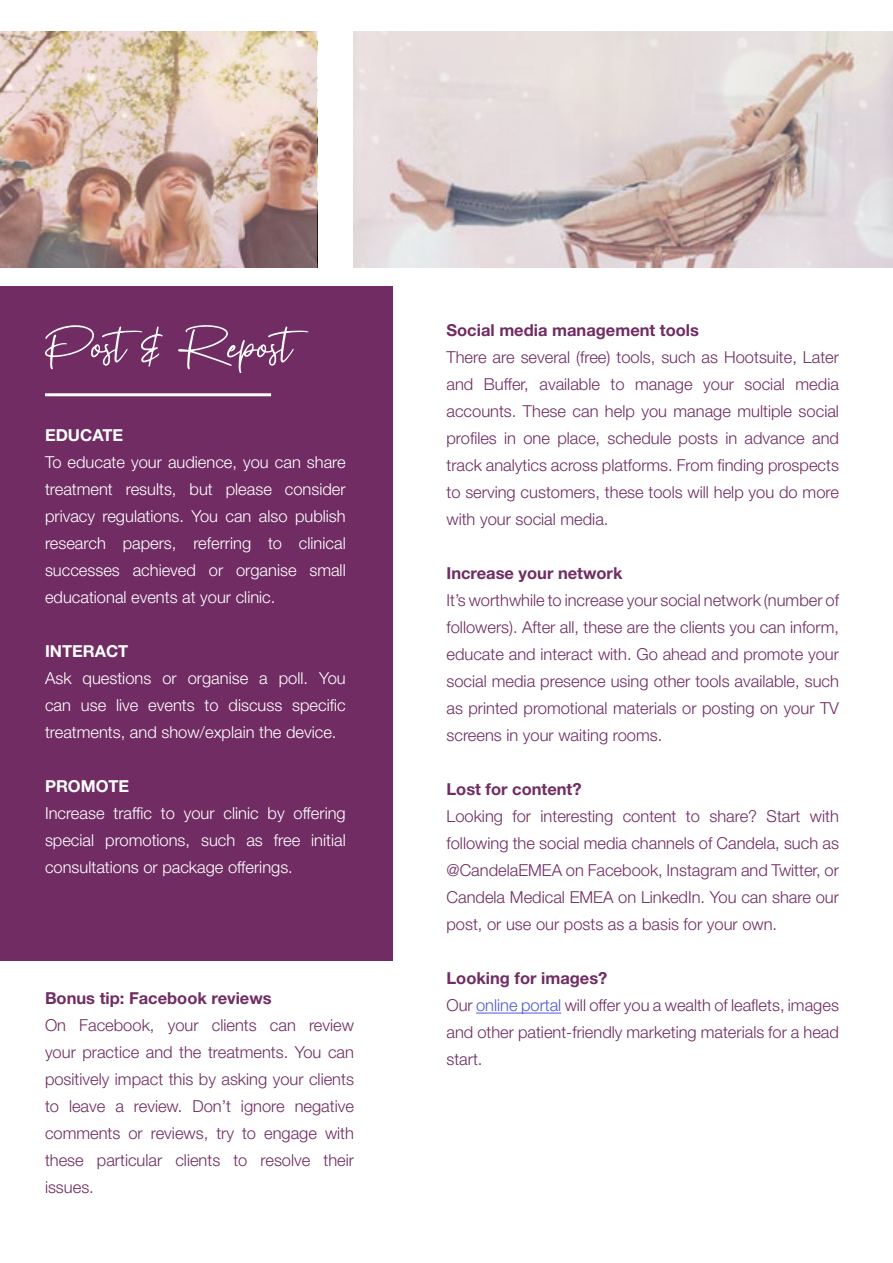
<style>
.page{position:relative;width:893px;height:1263px;background:#fff}
.page>*{position:absolute;margin:0;border:0;box-sizing:border-box;transform-origin:0 0}
.t1{font:58.5px "Brown Pen";color:#fff}
.t2{font:300 16.5px/27px "Helvetica Neue LT Pro";color:#702c63;text-align:justify}
.t3{font:300 16.5px/27px "Helvetica Neue LT Pro";color:#fff;text-align:justify}
.t4{font:700 16.5px "Helvetica Neue LT Pro";color:#702c63}
.t5{font:700 16.5px "Helvetica Neue LT Pro";color:#fff}
.s1{font-weight:700}
.s2{color:#4f5cd6}
</style>
<div class="page">
<img style="left:0;top:32px;width:317px;height:235px">
<img style="left:353px;top:32px;width:540px;height:235px">
<div style="left:0;top:287px;width:392px;height:674px;background:#702c63"></div>
<hr style="left:45px;top:393px;width:226px;height:3px;background:#fff">
<hr style="left:476px;top:1013px;width:85px;height:1px;background:#4f5cd6">
<h1 class="t1" style="left:45px;top:320px;width:278px">Post&amp; Repost</h1>
<p class="t5" style="left:45px;top:425px;width:80px">EDUCATE</p>
<p class="t3" style="left:45px;top:448px;width:302px">To educate your audience, you can share treatment results, but please consider privacy regulations. You can also publish research papers, referring to clinical successes achieved or organise small educational events at your clinic.</p>
<p class="t5" style="left:45px;top:641px;width:85px">INTERACT</p>
<p class="t3" style="left:45px;top:664px;width:302px">Ask questions or organise a poll. You can use live events to discuss specific treatments, and show/explain the device.</p>
<p class="t5" style="left:45px;top:776px;width:86px">PROMOTE</p>
<p class="t3" style="left:45px;top:799px;width:302px">Increase traffic to your clinic by offering special promotions, such as free initial consultations or package offerings.</p>
<p class="t4" style="left:45px;top:988px;width:228px">Bonus tip: Facebook reviews</p>
<p class="t2" style="left:45px;top:1012px;width:311px">On Facebook, your clients can review your practice and the treatments. You can positively impact this by asking your clients to leave a review. Don’t ignore negative comments or reviews, try to engage with these particular clients to resolve their issues.</p>
<p class="t4" style="left:446px;top:320px;width:254px">Social media management tools</p>
<p class="t2" style="left:446px;top:344px;width:394px">There are several (free) tools, such as Hootsuite, Later and Buffer, available to manage your social media accounts. These can help you manage multiple social profiles in one place, schedule posts in advance and track analytics across platforms. From finding prospects to serving customers, these tools will help you do more with your social media.</p>
<p class="t4" style="left:446px;top:563px;width:178px">Increase your network</p>
<p class="t2" style="left:446px;top:587px;width:394px">It’s worthwhile to increase your social network (number of followers). After all, these are the clients you can inform, educate and interact with. Go ahead and promote your social media presence using other tools available, such as printed promotional materials or posting on your TV screens in your waiting rooms.</p>
<p class="t4" style="left:446px;top:779px;width:137px">Lost for content?</p>
<p class="t2" style="left:446px;top:802px;width:394px">Looking for interesting content to share? Start with following the social media channels of Candela, such as @CandelaEMEA on Facebook, Instagram and Twitter, or Candela Medical EMEA on LinkedIn. You can share our post, or use our posts as a basis for your own.</p>
<p class="t2" style="left:446px;top:964px;width:394px;text-align:left"><span class="s1">Looking for images?<br></span>Our <span class="s2">online portal</span> will offer you a wealth of leaflets, images and other patient-friendly marketing materials for a head start.</p>
</div>
